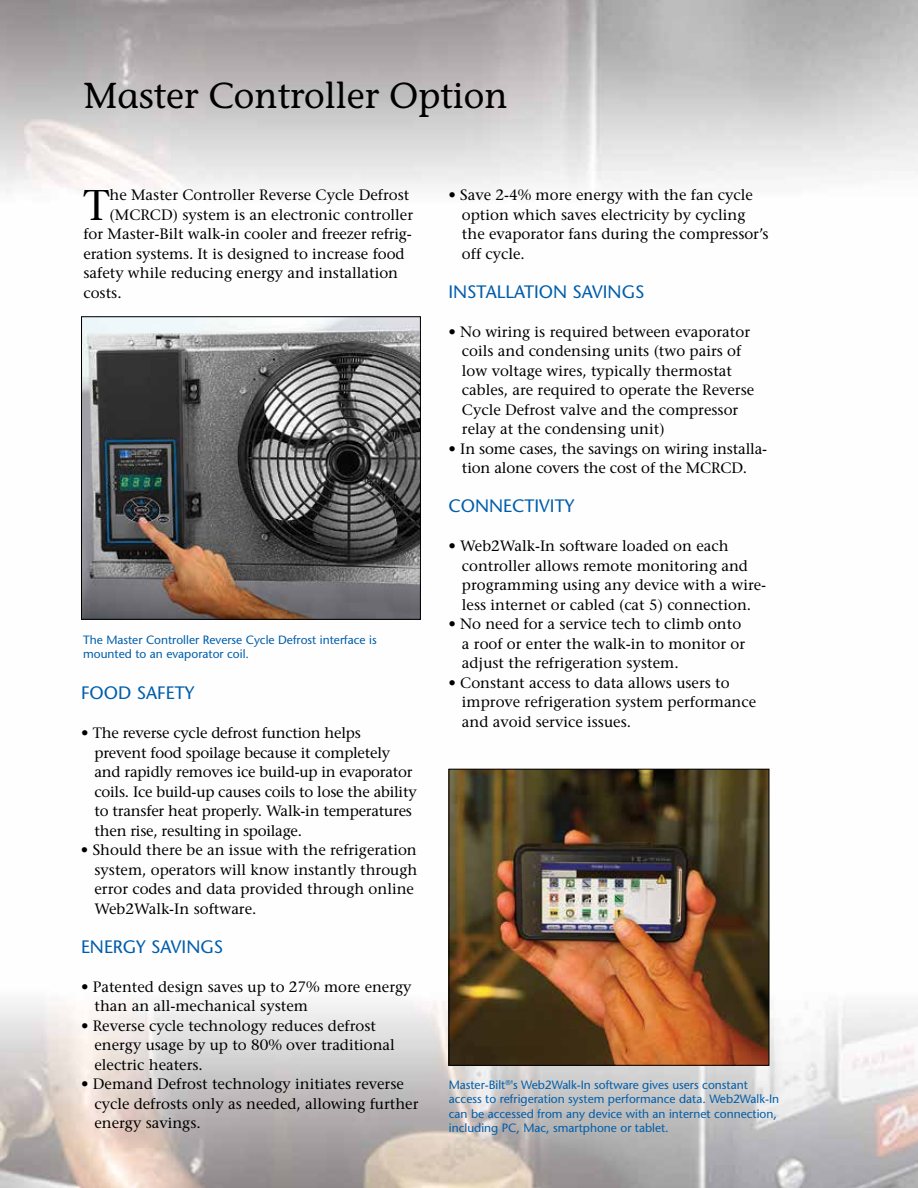
<style>
.page{position:relative;width:918px;height:1188px;background:#fff}
.page>*{position:absolute;margin:0;border:0;box-sizing:border-box;transform-origin:0 0}
.t1{font:42.9px "Stone Serif";color:#000}
.t2{font:36px "Stone Informal";color:#000}
.t3{font:18px "Stone Sans";color:#005daa}
.t4{font:15px/19.5px "Stone Serif";color:#000}
.t5{font:12px/14.4px "Stone Sans";color:#005daa}
</style>
<div class="page">
<img style="left:0;top:0;width:918px;height:1188px">
<img style="left:83px;top:318px;width:336px;height:300px">
<div style="left:81px;top:316px;width:340px;height:304px;border:1px solid #000"></div>
<img style="left:450px;top:771px;width:318px;height:293px">
<div style="left:448px;top:769px;width:322px;height:297px;border:1px solid #000"></div>
<h2 class="t2" style="left:83px;top:74px;width:426px">Master Controller Option</h2>
<h1 class="t1" style="left:83px;top:179px;width:28px">T</h1>
<p class="t4" style="left:110px;top:185px;width:301px">he Master Controller Reverse Cycle Defrost</p>
<p class="t4" style="left:110px;top:205px;width:305px">(MCRCD) system is an electronic controller</p>
<p class="t4" style="left:83px;top:224px;width:330px">for Master-Bilt walk-in cooler and freezer refrig-</p>
<p class="t4" style="left:83px;top:244px;width:323px">eration systems. It is designed to increase food</p>
<p class="t4" style="left:83px;top:263px;width:316px">safety while reducing energy and installation</p>
<p class="t4" style="left:83px;top:283px;width:40px">costs.</p>
<p class="t5" style="left:83px;top:632px;width:295px">The Master Controller Reverse Cycle Defrost interface is mounted to an evaporator coil.</p>
<p class="t3" style="left:81px;top:682px;width:115px">FOOD SAFETY</p>
<p class="t4" style="left:94px;top:723px;width:324px;text-indent:-13px">• The reverse cycle defrost function helps prevent food spoilage because it completely and rapidly removes ice build-up in evaporator coils. Ice build-up causes coils to lose the ability to transfer heat properly. Walk-in temperatures then rise, resulting in spoilage.</p>
<p class="t4" style="left:94px;top:840px;width:324px;text-indent:-14px">• Should there be an issue with the refrigeration system, operators will know instantly through error codes and data provided through online Web2Walk-In software.</p>
<p class="t3" style="left:81px;top:936px;width:144px">ENERGY SAVINGS</p>
<p class="t4" style="left:94px;top:977px;width:319px;text-indent:-14px">• Patented design saves up to 27% more energy than an all-mechanical system</p>
<p class="t4" style="left:94px;top:1016px;width:302px;text-indent:-14px">• Reverse cycle technology reduces defrost energy usage by up to 80% over traditional electric heaters.</p>
<p class="t4" style="left:94px;top:1074px;width:326px;text-indent:-14px">• Demand Defrost technology initiates reverse cycle defrosts only as needed, allowing further energy savings.</p>
<p class="t4" style="left:462px;top:185px;width:308px;text-indent:-14px">• Save 2-4% more energy with the fan cycle option which saves electricity by cycling the evaporator fans during the compressor’s off cycle.</p>
<p class="t3" style="left:448px;top:281px;width:197px">INSTALLATION SAVINGS</p>
<p class="t4" style="left:462px;top:322px;width:294px;text-indent:-14px">• No wiring is required between evaporator coils and condensing units (two pairs of low voltage wires, typically thermostat cables, are required to operate the Reverse Cycle Defrost valve and the compressor relay at the condensing unit)</p>
<p class="t4" style="left:448px;top:439px;width:320px;text-align:center">• In some cases, the savings on wiring installa&shy;tion alone covers the cost of the MCRCD.</p>
<p class="t3" style="left:448px;top:495px;width:127px">CONNECTIVITY</p>
<p class="t4" style="left:462px;top:536px;width:306px;text-indent:-14px">• Web2Walk-In software loaded on each controller allows remote monitoring and programming using any device with a wire&shy;less internet or cabled (cat 5) connection.</p>
<p class="t4" style="left:462px;top:614px;width:285px;text-indent:-14px">• No need for a service tech to climb onto a roof or enter the walk-in to monitor or adjust the refrigeration system.</p>
<p class="t4" style="left:462px;top:673px;width:296px;text-indent:-14px">• Constant access to data allows users to improve refrigeration system performance and avoid service issues.</p>
<p class="t5" style="left:449px;top:1077px;width:332px">Master-Bilt<sup>®</sup>'s Web2Walk-In software gives users constant access to refrigeration system performance data. Web2Walk-In can be accessed from any device with an internet connection, including PC, Mac, smartphone or tablet.</p>
</div>
